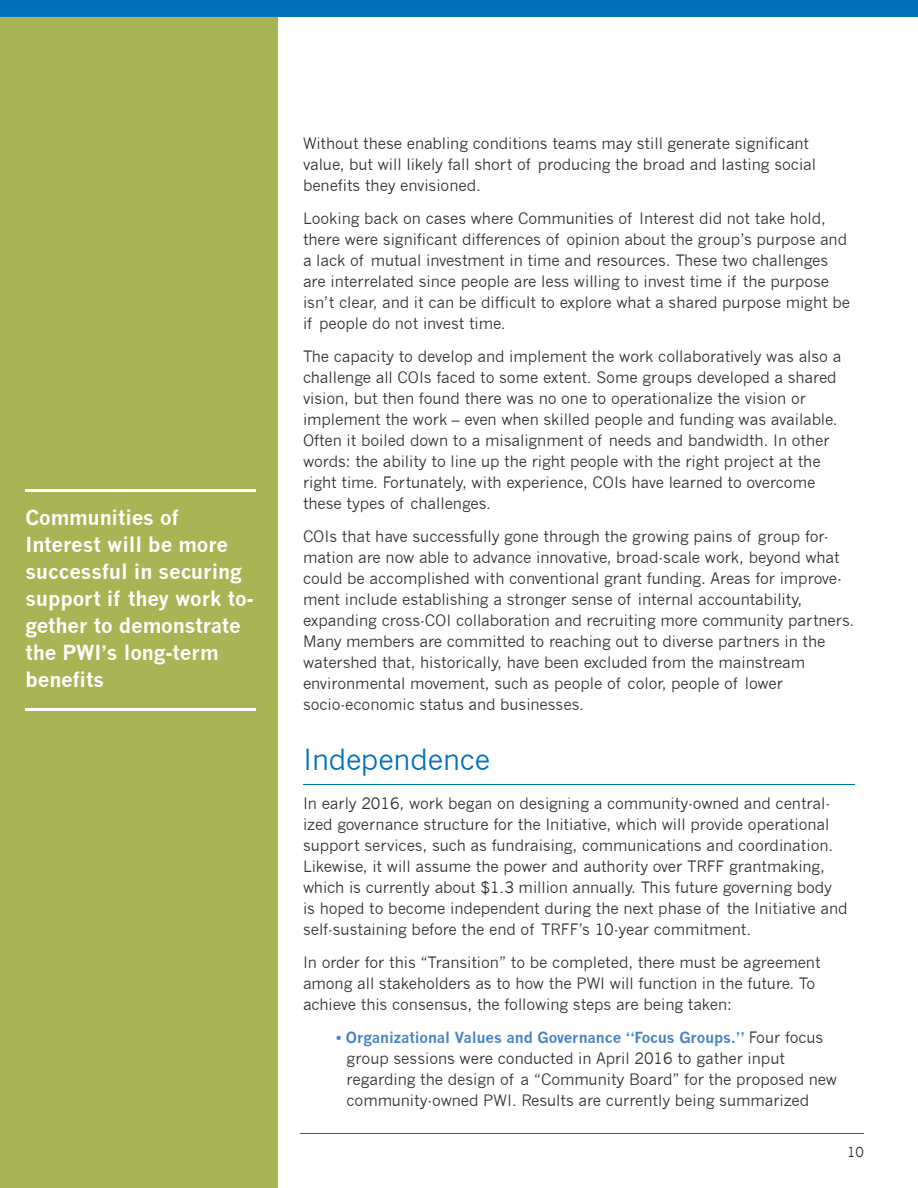
<style>
.page{position:relative;width:918px;height:1188px;background:#fff}
.page>*{position:absolute;margin:0;border:0;box-sizing:border-box;transform-origin:0 0}
.t1{font:28.5px "News Gothic";letter-spacing:-.005em;color:#0070b9}
.t2{font:700 20.25px/27px "News Gothic";letter-spacing:-.005em;color:#fff}
.t3{font:15.3px/21px "News Gothic";letter-spacing:-.005em;color:#333}
.t4{font:700 15px "News Gothic";letter-spacing:-.005em;color:#4883c4}
.t5{font:13.5px "News Gothic";color:#333}
.s1{font-weight:400;font-size:15.3px;color:#333}
</style>
<div class="page">
<hr style="left:300px;top:1134px;width:564px;height:1px;background:#0070b9">
<div style="left:0;top:0;width:278px;height:1188px;background:#a9b555"></div>
<div style="left:0;top:0;width:918px;height:16px;background:#0070b9"></div>
<hr style="left:303px;top:784px;width:552px;height:1px;background:#0070b9">
<hr style="left:26px;top:489px;width:230px;height:3px;background:#fff">
<hr style="left:26px;top:708px;width:230px;height:3px;background:#fff">
<h2 class="t2" style="left:26px;top:504px;width:230px">Communities of<br>Interest will be more successful in securing support if they work to&shy;gether to demonstrate the PWI’s long-term benefits</h2>
<p class="t3" style="left:303px;top:133px;width:515px">Without these enabling conditions teams may still generate significant value, but will likely fall short of producing the broad and lasting social benefits they envisioned.</p>
<p class="t3" style="left:303px;top:208px;width:549px">Looking back on cases where Communities of Interest did not take hold, there were significant differences of opinion about the group’s purpose and a lack of mutual investment in time and resources. These two challenges are interrelated since people are less willing to invest time if the purpose isn’t clear, and it can be difficult to explore what a shared purpose might be if people do not invest time.</p>
<p class="t3" style="left:303px;top:346px;width:540px">The capacity to develop and implement the work collaboratively was also a challenge all COIs faced to some extent. Some groups developed a shared vision, but then found there was no one to operationalize the vision or implement the work – even when skilled people and funding was available.<br>Often it boiled down to a misalignment of needs and bandwidth. In other words: the ability to line up the right people with the right project at the right time. Fortunately, with experience, COIs have learned to overcome these types of challenges.</p>
<p class="t3" style="left:303px;top:526px;width:553px">COIs that have successfully gone through the growing pains of group for&shy;mation are now able to advance innovative, broad-scale work, beyond what could be accomplished with conventional grant funding. Areas for improve&shy;ment include establishing a stronger sense of internal accountability, expanding cross-COI collaboration and recruiting more community partners.<br>Many members are committed to reaching out to diverse partners in the watershed that, historically, have been excluded from the mainstream environmental movement, such as people of color, people of lower socio-economic status and businesses.</p>
<h1 class="t1" style="left:303px;top:742px;width:189px">Independence</h1>
<p class="t3" style="left:303px;top:793px;width:546px">In early 2016, work began on designing a community-owned and central&shy;ized governance structure for the Initiative, which will provide operational support services, such as fundraising, communications and coordination.<br>Likewise, it will assume the power and authority over TRFF grantmaking, which is currently about $1.3 million annually. This future governing body is hoped to become independent during the next phase of the Initiative and self-sustaining before the end of TRFF’s 10-year commitment.</p>
<p class="t3" style="left:303px;top:952px;width:519px">In order for this “Transition” to be completed, there must be agreement among all stakeholders as to how the PWI will function in the future. To achieve this consensus, the following steps are being taken:</p>
<p class="t4" style="left:336px;top:1029px;width:489px">• Organizational Values and Governance “Focus Groups.” <span class="s1">Four focus</span></p>
<p class="t3" style="left:347px;top:1048px;width:492px">group sessions were conducted in April 2016 to gather input regarding the design of a “Community Board” for the proposed new community-owned PWI. Results are currently being summarized</p>
<p class="t5" style="left:847px;top:1144px;width:18px">10</p>
</div>
